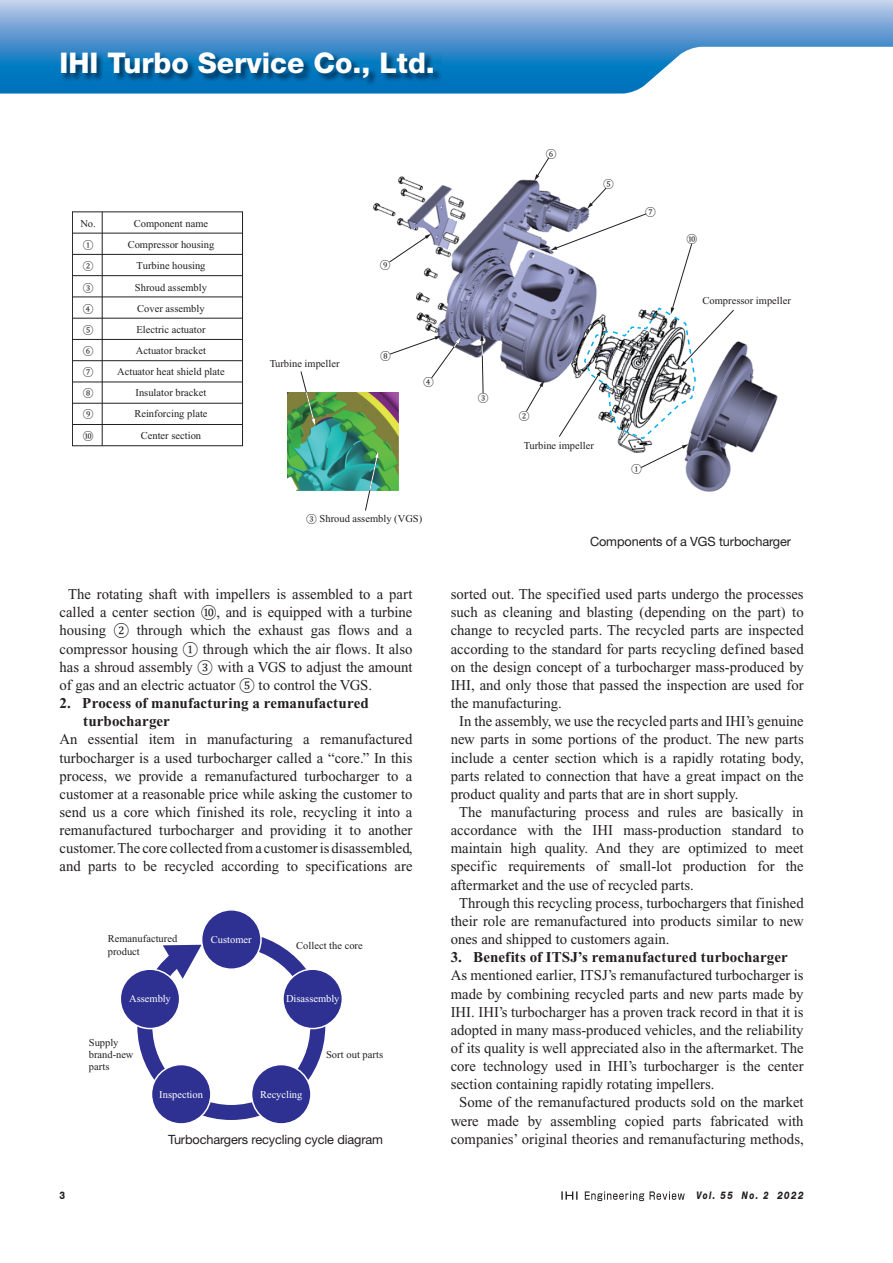
<style>
.page{position:relative;width:893px;height:1263px;background:#fff}
.page>*{position:absolute;margin:0;border:0;box-sizing:border-box;transform-origin:0 0}
.t1{font:800 28.5px "Helvetica Neue LT Std";color:#fff}
.t2{font:15px/18.1px "Times New Roman";color:#231f20;text-align:justify}
.t3{font:700 15px/18.1px "Times New Roman";letter-spacing:.005em;color:#231f20}
.t4{font:12.75px "Helvetica Neue LT Std";letter-spacing:-.01em;color:#231f20}
.t5{font:10.5px/12px "Times New Roman";color:#231f20}
.t6{font:10.5px "Times New Roman";color:#fff}
.t7{font:italic 800 10.5px "Helvetica Neue LT Std";letter-spacing:.17em;color:#231f20;scale:.78 1}
.t8{font:800 10.5px "Helvetica Neue LT Std";color:#231f20;scale:.85 1}
.t9{font:9px "Cambria";color:#231f20}
.s1{font-family:"Cambria";font-size:9px}
.s2{font-family:"Cambria";font-size:13.5px}
</style>
<div class="page">
<svg style="left:561px;top:1191px;width:124px;height:10px"></svg>
<svg style="left:0;top:0;width:893px;height:94px"></svg>
<img style="left:61px;top:52px;width:380px;height:35px">
<img style="left:374px;top:177px;width:404px;height:315px">
<svg style="left:534px;top:157px;width:15px;height:24px"></svg>
<svg style="left:389px;top:234px;width:42px;height:29px"></svg>
<svg style="left:526px;top:380px;width:18px;height:32px"></svg>
<svg style="left:550px;top:188px;width:184px;height:280px"></svg>
<div style="left:72px;top:212px;width:171px;height:234px;border:1px solid #231f20"></div>
<hr style="left:72px;top:233px;width:171px;height:1px;background:#231f20">
<hr style="left:102px;top:212px;width:1px;height:234px;background:#231f20">
<hr style="left:72px;top:254px;width:171px;height:1px;background:#231f20">
<hr style="left:72px;top:275px;width:171px;height:1px;background:#231f20">
<hr style="left:72px;top:297px;width:171px;height:1px;background:#231f20">
<hr style="left:72px;top:318px;width:171px;height:1px;background:#231f20">
<hr style="left:72px;top:339px;width:171px;height:1px;background:#231f20">
<hr style="left:72px;top:360px;width:171px;height:1px;background:#231f20">
<hr style="left:72px;top:382px;width:171px;height:1px;background:#231f20">
<hr style="left:72px;top:403px;width:171px;height:1px;background:#231f20">
<hr style="left:72px;top:424px;width:171px;height:1px;background:#231f20">
<svg style="left:390px;top:336px;width:71px;height:43px"></svg>
<svg style="left:480px;top:334px;width:4px;height:60px"></svg>
<img style="left:287px;top:392px;width:111px;height:98px">
<svg style="left:300px;top:371px;width:15px;height:54px"></svg>
<svg style="left:365px;top:451px;width:14px;height:60px"></svg>
<svg style="left:137px;top:925px;width:196px;height:195px"></svg>
<div style="left:202px;top:910px;width:59px;height:59px;background:#2e3092;border-radius:50%"></div>
<div style="left:201px;top:909px;width:61px;height:61px;border:2px solid #fff;border-radius:50%"></div>
<div style="left:283px;top:969px;width:59px;height:59px;background:#2e3092;border-radius:50%"></div>
<div style="left:282px;top:968px;width:61px;height:61px;border:2px solid #fff;border-radius:50%"></div>
<div style="left:252px;top:1064px;width:59px;height:60px;background:#2e3092;border-radius:50%"></div>
<div style="left:251px;top:1064px;width:61px;height:61px;border:2px solid #fff;border-radius:50%"></div>
<div style="left:151px;top:1064px;width:60px;height:60px;background:#2e3092;border-radius:50%"></div>
<div style="left:151px;top:1064px;width:61px;height:61px;border:2px solid #fff;border-radius:50%"></div>
<div style="left:120px;top:969px;width:60px;height:59px;background:#2e3092;border-radius:50%"></div>
<div style="left:120px;top:968px;width:60px;height:61px;border:2px solid #fff;border-radius:50%"></div>
<h1 class="t1" style="left:60px;top:46px;width:377px">IHI Turbo Service Co., Ltd.</h1>
<p class="t5" style="left:80px;top:218px;width:17px">No.</p>
<p class="t5" style="left:134px;top:218px;width:76px">Component name</p>
<p class="t9" style="left:83px;top:240px;width:12px">①</p>
<p class="t5" style="left:128px;top:239px;width:88px">Compressor housing</p>
<p class="t9" style="left:83px;top:261px;width:12px">②</p>
<p class="t5" style="left:136px;top:260px;width:71px">Turbine housing</p>
<p class="t9" style="left:83px;top:282px;width:12px">③</p>
<p class="t5" style="left:135px;top:281px;width:74px">Shroud assembly</p>
<p class="t9" style="left:83px;top:303px;width:12px">④</p>
<p class="t5" style="left:137px;top:302px;width:69px">Cover assembly</p>
<p class="t9" style="left:83px;top:324px;width:12px">⑤</p>
<p class="t5" style="left:136px;top:323px;width:71px">Electric actuator</p>
<p class="t9" style="left:83px;top:346px;width:12px">⑥</p>
<p class="t5" style="left:136px;top:344px;width:72px">Actuator bracket</p>
<p class="t9" style="left:83px;top:367px;width:12px">⑦</p>
<p class="t5" style="left:117px;top:366px;width:109px">Actuator heat shield plate</p>
<p class="t9" style="left:83px;top:388px;width:12px">⑧</p>
<p class="t5" style="left:136px;top:387px;width:72px">Insulator bracket</p>
<p class="t9" style="left:83px;top:409px;width:12px">⑨</p>
<p class="t5" style="left:134px;top:408px;width:75px">Reinforcing plate</p>
<p class="t9" style="left:83px;top:430px;width:12px">⑩</p>
<p class="t5" style="left:141px;top:429px;width:62px">Center section</p>
<p class="t5" style="left:270px;top:358px;width:71px">Turbine impeller</p>
<p class="t9" style="left:380px;top:259px;width:12px">⑨</p>
<p class="t9" style="left:380px;top:351px;width:12px">⑧</p>
<p class="t9" style="left:423px;top:376px;width:12px">④</p>
<p class="t5" style="left:306px;top:513px;width:118px"><span class="s1">③</span> Shroud assembly (VGS)</p>
<p class="t2" style="left:60px;top:585px;width:354px;text-indent:9px">The rotating shaft with impellers is assembled to a part called a center section <span class="s2">⑩</span>, and is equipped with a turbine housing <span class="s2">②</span> through which the exhaust gas flows and a compressor housing <span class="s2">①</span> through which the air flows. It also has a shroud assembly <span class="s2">③</span> with a VGS to adjust the amount of gas and an electric actuator <span class="s2">⑤</span> to control the VGS.</p>
<p class="t3" style="left:83px;top:694px;width:287px;text-indent:-24px">2. Process of manufacturing a remanufactured turbocharger</p>
<p class="t2" style="left:60px;top:730px;width:354px">An essential item in manufacturing a remanufactured turbocharger is a used turbocharger called a “core.” In this process, we provide a remanufactured turbocharger to a customer at a reasonable price while asking the customer to send us a core which finished its role, recycling it into a remanufactured turbocharger and providing it to another customer. The core collected from a customer is disassembled, and parts to be recycled according to specifications are</p>
<p class="t5" style="left:108px;top:931px;width:71px;line-height:13.5px">Remanufactured product</p>
<p class="t6" style="left:211px;top:933px;width:42px">Customer</p>
<p class="t5" style="left:296px;top:939px;width:68px">Collect the core</p>
<p class="t6" style="left:129px;top:993px;width:43px">Assembly</p>
<p class="t5" style="left:89px;top:1036px;width:46px">Supply brand-new parts</p>
<p class="t6" style="left:159px;top:1088px;width:45px">Inspection</p>
<p class="t6" style="left:286px;top:993px;width:55px">Disassembly</p>
<p class="t6" style="left:260px;top:1088px;width:44px">Recycling</p>
<p class="t5" style="left:326px;top:1048px;width:59px">Sort out parts</p>
<p class="t4" style="left:168px;top:1131px;width:217px">Turbochargers recycling cycle diagram</p>
<p class="t9" style="left:546px;top:148px;width:12px">⑥</p>
<p class="t9" style="left:603px;top:179px;width:12px">⑤</p>
<p class="t9" style="left:645px;top:207px;width:12px">⑦</p>
<p class="t9" style="left:686px;top:234px;width:12px">⑩</p>
<p class="t5" style="left:703px;top:295px;width:90px">Compressor impeller</p>
<p class="t9" style="left:478px;top:392px;width:12px">③</p>
<p class="t9" style="left:519px;top:410px;width:12px">②</p>
<p class="t5" style="left:524px;top:439px;width:71px">Turbine impeller</p>
<p class="t9" style="left:631px;top:464px;width:12px">①</p>
<p class="t4" style="left:590px;top:533px;width:202px">Components of a VGS turbocharger</p>
<p class="t2" style="left:451px;top:585px;width:354px">sorted out. The specified used parts undergo the processes</p>
<p class="t2" style="left:451px;top:603px;width:354px">such as cleaning and blasting (depending on the part) to</p>
<p class="t2" style="left:451px;top:621px;width:354px">change to recycled parts. The recycled parts are inspected</p>
<p class="t2" style="left:451px;top:639px;width:354px">according to the standard for parts recycling defined based</p>
<p class="t2" style="left:451px;top:658px;width:354px">on the design concept of a turbocharger mass-produced by</p>
<p class="t2" style="left:451px;top:676px;width:354px">IHI, and only those that passed the inspection are used for</p>
<p class="t2" style="left:451px;top:694px;width:113px">the manufacturing.</p>
<p class="t2" style="left:459px;top:712px;width:346px">In the assembly, we use the recycled parts and IHI’s genuine</p>
<p class="t2" style="left:451px;top:730px;width:354px">new parts in some portions of the product. The new parts</p>
<p class="t2" style="left:451px;top:748px;width:354px">include a center section which is a rapidly rotating body,</p>
<p class="t2" style="left:451px;top:767px;width:354px">parts related to connection that have a great impact on the</p>
<p class="t2" style="left:451px;top:785px;width:289px">product quality and parts that are in short supply.</p>
<p class="t2" style="left:459px;top:803px;width:346px">The manufacturing process and rules are basically in</p>
<p class="t2" style="left:451px;top:821px;width:354px">accordance with the IHI mass-production standard to</p>
<p class="t2" style="left:451px;top:839px;width:354px">maintain high quality. And they are optimized to meet</p>
<p class="t2" style="left:451px;top:857px;width:354px">specific requirements of small-lot production for the</p>
<p class="t2" style="left:451px;top:875px;width:245px">aftermarket and the use of recycled parts.</p>
<p class="t2" style="left:459px;top:894px;width:346px">Through this recycling process, turbochargers that finished</p>
<p class="t2" style="left:451px;top:912px;width:354px">their role are remanufactured into products similar to new</p>
<p class="t2" style="left:451px;top:930px;width:220px">ones and shipped to customers again.</p>
<p class="t3" style="left:451px;top:948px;width:338px">3. Benefits of ITSJ’s remanufactured turbocharger</p>
<p class="t2" style="left:451px;top:966px;width:354px">As mentioned earlier, ITSJ’s remanufactured turbocharger is</p>
<p class="t2" style="left:451px;top:984px;width:354px">made by combining recycled parts and new parts made by</p>
<p class="t2" style="left:451px;top:1003px;width:354px">IHI. IHI’s turbocharger has a proven track record in that it is</p>
<p class="t2" style="left:451px;top:1021px;width:354px">adopted in many mass-produced vehicles, and the reliability</p>
<p class="t2" style="left:451px;top:1039px;width:354px">of its quality is well appreciated also in the aftermarket. The</p>
<p class="t2" style="left:451px;top:1057px;width:354px">core technology used in IHI’s turbocharger is the center</p>
<p class="t2" style="left:451px;top:1075px;width:265px">section containing rapidly rotating impellers.</p>
<p class="t2" style="left:459px;top:1093px;width:346px">Some of the remanufactured products sold on the market</p>
<p class="t2" style="left:451px;top:1111px;width:354px">were made by assembling copied parts fabricated with</p>
<p class="t2" style="left:451px;top:1130px;width:354px">companies’ original theories and remanufacturing methods,</p>
<p class="t8" style="left:60px;top:1189px;width:8px">3</p>
<p class="t7" style="left:696px;top:1189px;width:139px">Vol. 55 No. 2 2022</p>
</div>
